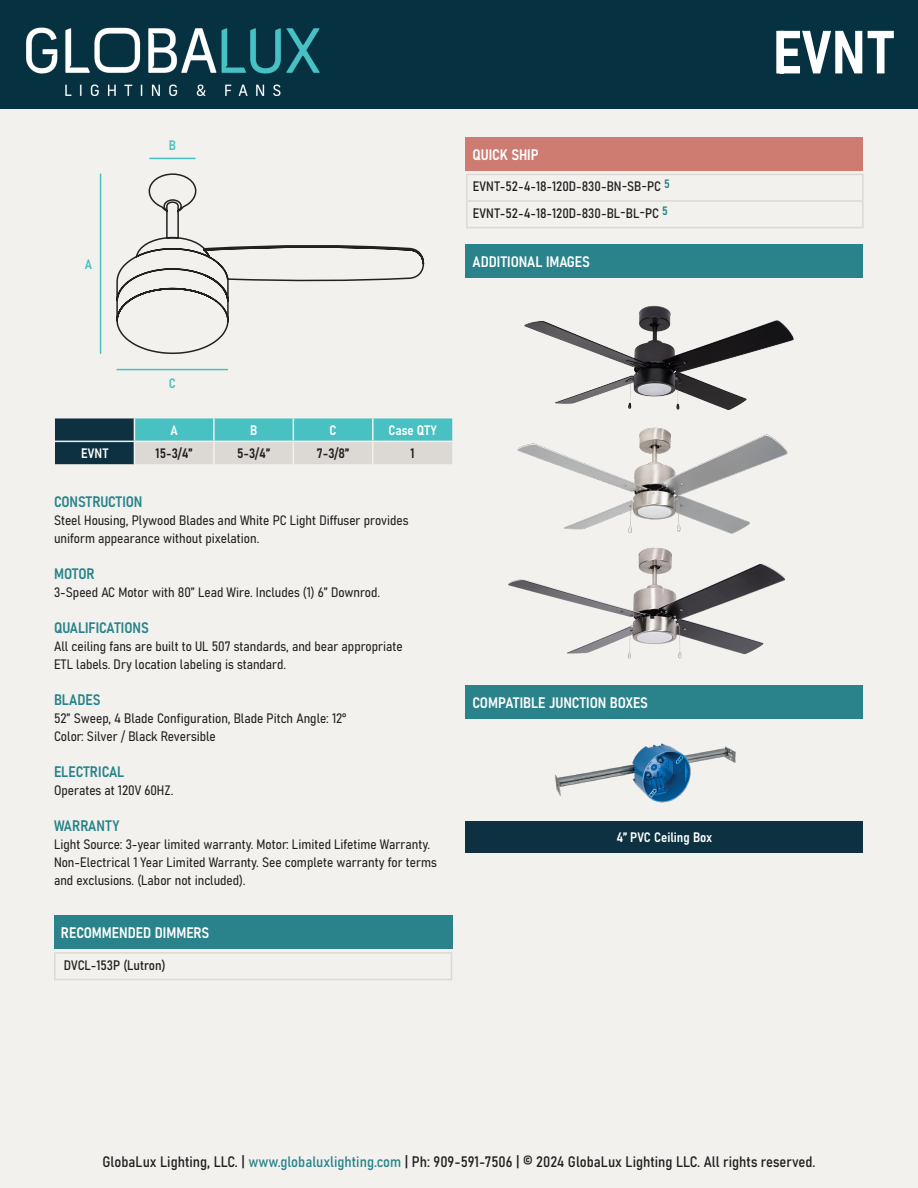
<style>
.page{position:relative;width:918px;height:1188px;background:#f2f1ee}
.page>*{position:absolute;margin:0;border:0;box-sizing:border-box;transform-origin:0 0}
.t1{font:60px "Bahnschrift";color:#fff}
.t2{font:15px "Bahnschrift";color:#231f20}
.t3{font:15px "Bahnschrift";color:#fff}
.t4{font:15px "Bahnschrift";color:#28838a}
.t5{font:13.5px/18px "Bahnschrift";color:#231f20}
.t6{font:13.5px "Bahnschrift";color:#fff}
.t7{font:13.5px "Bahnschrift";color:#4bc2c2}
.s1{color:#28838a}
</style>
<div class="page">
<div style="left:0;top:0;width:918px;height:108px;background:#063141"></div>
<svg style="left:55px;top:418px;width:397px;height:46px;background:#3c656f"></svg>
<hr style="left:372px;top:441px;width:80px;height:1px;background:#f2f1ee">
<hr style="left:100px;top:174px;width:1px;height:179px;background:#49c1c2">
<hr style="left:150px;top:158px;width:45px;height:1px;background:#49c1c2">
<svg style="left:116px;top:173px;width:309px;height:292px"></svg>
<hr style="left:466px;top:174px;width:398px;height:1px;background:#dcd8d4">
<hr style="left:466px;top:175px;width:2px;height:25px;background:#dcd8d4">
<hr style="left:466px;top:202px;width:2px;height:25px;background:#dcd8d4">
<hr style="left:862px;top:175px;width:2px;height:25px;background:#dcd8d4">
<hr style="left:862px;top:202px;width:2px;height:25px;background:#dcd8d4">
<hr style="left:466px;top:200px;width:398px;height:2px;background:#dcd8d4">
<hr style="left:466px;top:227px;width:398px;height:1px;background:#dcd8d4">
<hr style="left:54px;top:952px;width:398px;height:2px;background:#dcd8d4">
<hr style="left:54px;top:954px;width:2px;height:25px;background:#dcd8d4">
<svg style="left:451px;top:954px;width:1px;height:25px"></svg>
<hr style="left:54px;top:979px;width:398px;height:1px;background:#dcd8d4">
<div style="left:466px;top:821px;width:397px;height:31px;background:#0d3140"></div>
<img style="left:555px;top:743px;width:181px;height:60px">
<div style="left:466px;top:138px;width:397px;height:33px;background:#ce7c72"></div>
<img style="left:517px;top:427px;width:271px;height:107px">
<div style="left:466px;top:244px;width:397px;height:33px;background:#2a838b"></div>
<div style="left:54px;top:915px;width:398px;height:33px;background:#2a838b"></div>
<div style="left:466px;top:685px;width:397px;height:34px;background:#2a838b"></div>
<img style="left:524px;top:305px;width:270px;height:105px">
<img style="left:508px;top:547px;width:277px;height:112px">
<p class="t7" style="left:85px;top:254px;width:9px">A</p>
<p class="t7" style="left:169px;top:135px;width:9px">B</p>
<p class="t3" style="left:472px;top:143px;width:68px">QUICK SHIP</p>
<p class="t5" style="left:473px;top:176px;width:199px">EVNT-52-4-18-120D-830-BN-SB-PC <sup>5</sup></p>
<p class="t5" style="left:473px;top:203px;width:197px">EVNT-52-4-18-120D-830-BL-BL-PC <sup>5</sup></p>
<p class="t3" style="left:472px;top:250px;width:119px">ADDITIONAL IMAGES</p>
<p class="t7" style="left:169px;top:373px;width:8px">C</p>
<p class="t6" style="left:170px;top:420px;width:9px">A</p>
<p class="t6" style="left:250px;top:420px;width:9px">B</p>
<p class="t6" style="left:330px;top:420px;width:8px">C</p>
<p class="t6" style="left:388px;top:420px;width:50px">Case QTY</p>
<p class="t6" style="left:81px;top:443px;width:29px">EVNT</p>
<p class="t5" style="left:156px;top:443px;width:39px">15-3/4”</p>
<p class="t5" style="left:237px;top:443px;width:34px">5-3/4”</p>
<p class="t5" style="left:317px;top:443px;width:34px">7-3/8”</p>
<p class="t5" style="left:410px;top:443px;width:6px">1</p>
<p class="t4" style="left:54px;top:490px;width:90px">CONSTRUCTION</p>
<p class="t5" style="left:54px;top:510px;width:356px">Steel Housing, Plywood Blades and White PC Light Diffuser provides</p>
<p class="t5" style="left:54px;top:528px;width:207px">uniform appearance without pixelation.</p>
<p class="t4" style="left:54px;top:562px;width:42px">MOTOR</p>
<p class="t5" style="left:54px;top:582px;width:328px">3-Speed AC Motor with 80” Lead Wire. Includes (1) 6” Downrod.</p>
<p class="t4" style="left:54px;top:616px;width:96px">QUALIFICATIONS</p>
<p class="t5" style="left:54px;top:636px;width:350px">All ceiling fans are built to UL 507 standards, and bear appropriate</p>
<p class="t5" style="left:54px;top:654px;width:234px">ETL labels. Dry location labeling is standard.</p>
<p class="t4" style="left:54px;top:688px;width:48px">BLADES</p>
<p class="t5" style="left:54px;top:708px;width:294px">52” Sweep, 4 Blade Configuration, Blade Pitch Angle: 12°</p>
<p class="t5" style="left:54px;top:726px;width:163px">Color: Silver / Black Reversible</p>
<p class="t4" style="left:54px;top:760px;width:72px">ELECTRICAL</p>
<p class="t5" style="left:54px;top:780px;width:121px">Operates at 120V 60HZ.</p>
<p class="t4" style="left:54px;top:814px;width:67px">WARRANTY</p>
<p class="t5" style="left:54px;top:834px;width:384px">Light Source: 3-year limited warranty. Motor: Limited Lifetime Warranty.<br>Non-Electrical 1 Year Limited Warranty. See complete warranty for terms and exclusions. (Labor not included).</p>
<p class="t3" style="left:61px;top:921px;width:150px">RECOMMENDED DIMMERS</p>
<p class="t5" style="left:64px;top:955px;width:103px">DVCL-153P (Lutron)</p>
<p class="t3" style="left:472px;top:691px;width:177px">COMPATIBLE JUNCTION BOXES</p>
<p class="t6" style="left:616px;top:827px;width:98px">4” PVC Ceiling Box</p>
<p class="t1" style="left:773px;top:7px;width:122px">EVNT</p>
<p class="t2" style="left:102px;top:1150px;width:715px">GlobaLux Lighting, LLC. | <span class="s1">www.globaluxlighting.com</span> | Ph: 909-591-7506 | © 2024 GlobaLux Lighting LLC. All rights reserved.</p>
</div>
